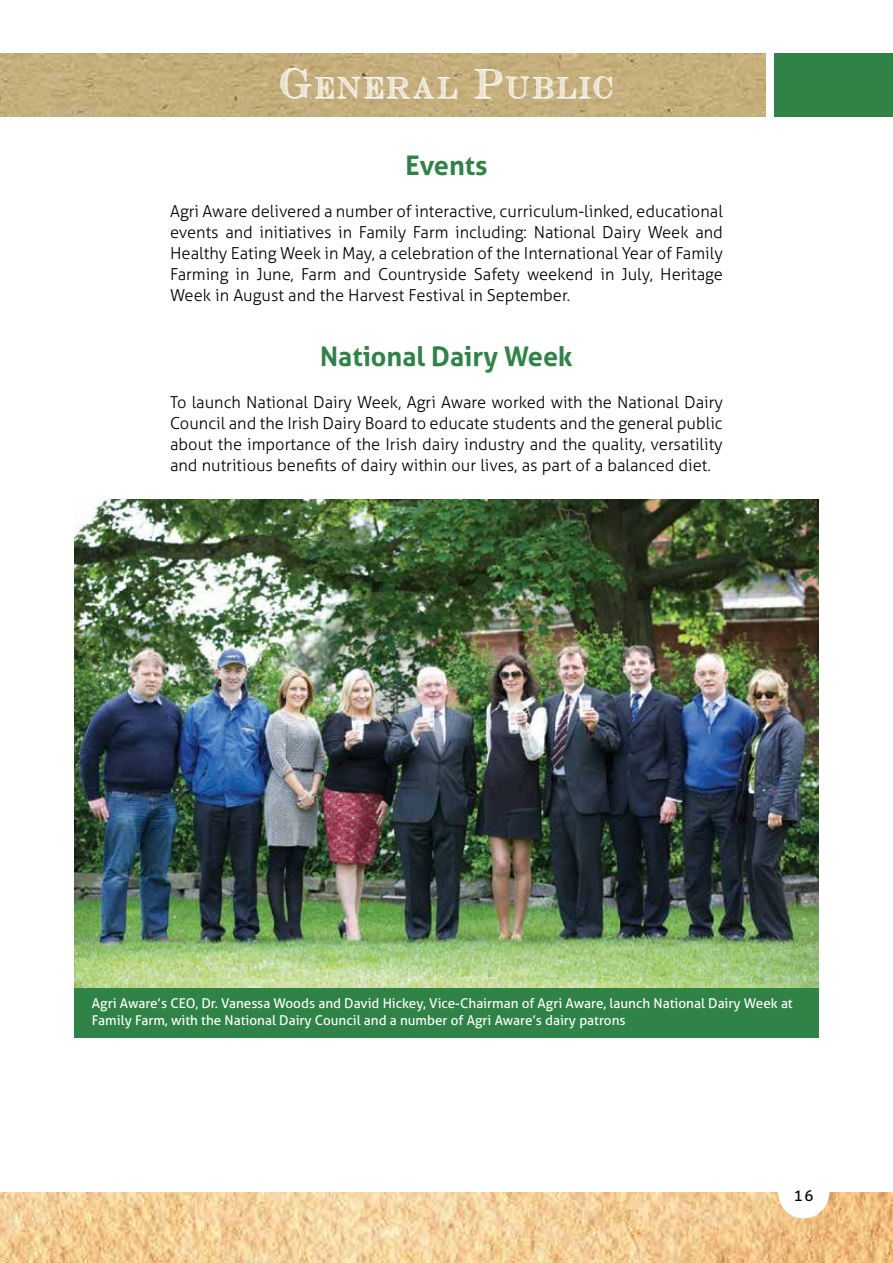
<style>
.page{position:relative;width:893px;height:1263px;background:#fff}
.page>*{position:absolute;margin:0;border:0;box-sizing:border-box;transform-origin:0 0}
.t1{font:30px "Cash Currency";letter-spacing:.1em;color:#fff}
.t2{font:700 27px "Aller";color:#2f8346}
.t3{font:300 16.5px/21px "Aller";color:#000;text-align:justify}
.t4{font:15px "Aller";color:#000}
.t5{font:13.5px/16.5px "Aller";color:#fff}
</style>
<div class="page">
<img style="left:0;top:1193px;width:893px;height:70px">
<div style="left:778px;top:1167px;width:51px;height:51px;background:#fff;border-radius:50%"></div>
<img style="left:0;top:53px;width:765px;height:64px">
<div style="left:774px;top:53px;width:119px;height:64px;background:#2f8346"></div>
<img style="left:74px;top:500px;width:745px;height:489px">
<div style="left:74px;top:989px;width:745px;height:49px;background:#2f8346"></div>
<h1 class="t1" style="left:281px;top:67px;width:333px">General Public</h1>
<h2 class="t2" style="left:405px;top:149px;width:84px">Events</h2>
<p class="t3" style="left:170px;top:201px;width:554px">Agri Aware delivered a number of interactive, curriculum-linked, educational events and initiatives in Family Farm including: National Dairy Week and Healthy Eating Week in May, a celebration of the International Year of Family Farming in June, Farm and Countryside Safety weekend in July, Heritage Week in August and the Harvest Festival in September.</p>
<h2 class="t2" style="left:320px;top:339px;width:254px">National Dairy Week</h2>
<p class="t3" style="left:170px;top:391px;width:554px">To launch National Dairy Week, Agri Aware worked with the National Dairy Council and the Irish Dairy Board to educate students and the general public about the importance of the Irish dairy industry and the quality, versatility and nutritious benefits of dairy within our lives, as part of a balanced diet.</p>
<p class="t5" style="left:92px;top:995px;width:702px">Agri Aware’s CEO, Dr. Vanessa Woods and David Hickey, Vice-Chairman of Agri Aware, launch National Dairy Week at<br>Family Farm, with the National Dairy Council and a number of Agri Aware’s dairy patrons</p>
<p class="t4" style="left:794px;top:1187px;width:21px">16</p>
</div>
